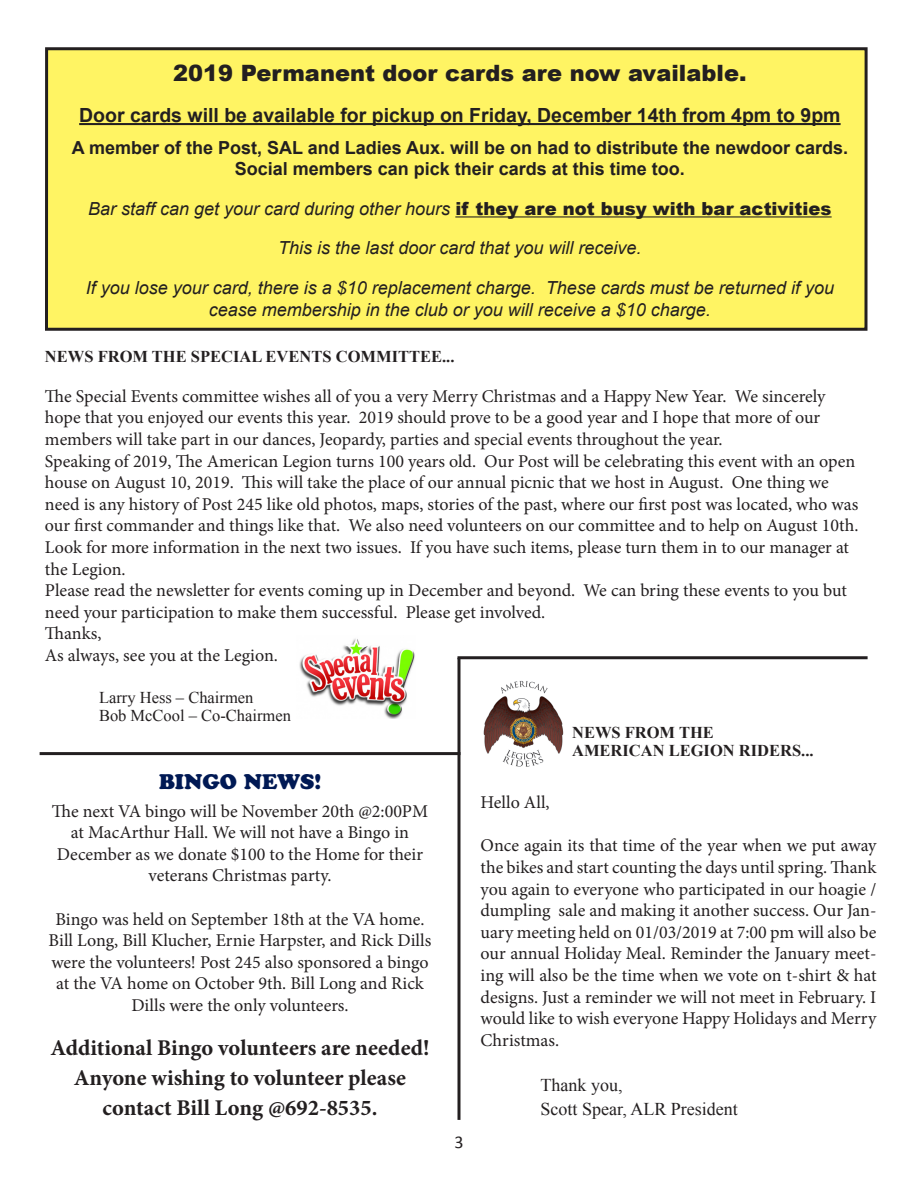
<style>
.page{position:relative;width:918px;height:1188px;background:#fff}
.page>*{position:absolute;margin:0;border:0;box-sizing:border-box;transform-origin:0 0}
.t1{font:700 22.5px "Minion Pro";color:#231f20}
.t2{font:900 22.5px "Arial";color:#231f20}
.t3{font:21px "Cooper Black Std";color:#001954}
.t4{font:700 19.5px "Arial";color:#231f20}
.t5{font:18px/21.6px "Minion Pro";letter-spacing:-.005em;color:#231f20;text-align:center}
.t6{font:italic 18px/21.6px "Arial";color:#231f20;text-align:center}
.t7{font:700 18px/21.6px "Arial";color:#231f20;text-align:center}
.t8{font:18px "Times New Roman";color:#231f20}
.t9{font:18px "Calibri";color:#231f20}
.t10{font:700 16.5px "Times New Roman";color:#231f20}
.t11{font:16.5px "Times New Roman";color:#231f20}
.s1{font-weight:900;font-style:normal}
</style>
<div class="page">
<hr style="left:457px;top:658px;width:3px;height:462px;background:#231f20">
<div style="left:47px;top:49px;width:819px;height:280px;background:#fff463"></div>
<div style="left:45px;top:47px;width:823px;height:284px;border:3px solid #231f20"></div>
<hr style="left:458px;top:656px;width:410px;height:3px;background:#231f20">
<hr style="left:40px;top:752px;width:421px;height:3px;background:#231f20">
<hr style="left:79px;top:123px;width:762px;height:2px;background:#231f20">
<hr style="left:455px;top:216px;width:377px;height:1px;background:#231f20">
<img style="left:483px;top:680px;width:81px;height:87px">
<img style="left:299px;top:638px;width:116px;height:80px">
<p class="t2" style="left:173px;top:56px;width:575px">2019 Permanent door cards are now available.</p>
<p class="t4" style="left:79px;top:102px;width:763px">Door cards will be available for pickup on Friday, December 14th from 4pm to 9pm</p>
<p class="t7" style="left:72px;top:137px;width:778px">A member of the Post, SAL and Ladies Aux. will be on had to distribute the newdoor cards.<br>Social members can pick their cards at this time too.</p>
<p class="t6" style="left:88px;top:198px;width:745px">Bar staff can get your card during other hours <span class="s1">if they are not busy with bar activities</span></p>
<p class="t6" style="left:278px;top:237px;width:365px">This is the last door card that you will receive.</p>
<p class="t6" style="left:86px;top:277px;width:750px">If you lose your card, there is a $10 replacement charge. These cards must be returned if you cease membership in the club or you will receive a $10 charge.</p>
<p class="t10" style="left:45px;top:345px;width:411px">NEWS FROM THE SPECIAL EVENTS COMMITTEE...</p>
<p class="t5" style="left:45px;top:385px;width:815px;text-align:left">The Special Events committee wishes all of you a very Merry Christmas and a Happy New Year. We sincerely hope that you enjoyed our events this year. 2019 should prove to be a good year and I hope that more of our members will take part in our dances, Jeopardy, parties and special events throughout the year.<br>Speaking of 2019, The American Legion turns 100 years old. Our Post will be celebrating this event with an open house on August 10, 2019. This will take the place of our annual picnic that we host in August. One thing we need is any history of Post 245 like old photos, maps, stories of the past, where our first post was located, who was our first commander and things like that. We also need volunteers on our committee and to help on August 10th.<br>Look for more information in the next two issues. If you have such items, please turn them in to our manager at the Legion.<br>Please read the newsletter for events coming up in December and beyond. We can bring these events to you but need your participation to make them successful. Please get involved.<br>Thanks,<br>As always, see you at the Legion.</p>
<p class="t11" style="left:99px;top:686px;width:156px">Larry Hess – Chairmen</p>
<p class="t11" style="left:99px;top:704px;width:194px">Bob McCool – Co-Chairmen</p>
<p class="t3" style="left:159px;top:769px;width:164px">BINGO NEWS!</p>
<p class="t5" style="left:52px;top:800px;width:378px">The next VA bingo will be November 20th @2:00PM at MacArthur Hall. We will not have a Bingo in December as we donate $100 to the Home for their veterans Christmas party.</p>
<p class="t5" style="left:49px;top:908px;width:384px">Bingo was held on September 18th at the VA home.<br>Bill Long, Bill Klucher, Ernie Harpster, and Rick Dills were the volunteers! Post 245 also sponsored a bingo at the VA home on October 9th. Bill Long and Rick Dills were the only volunteers.</p>
<p class="t1" style="left:50px;top:1031px;width:381px">Additional Bingo volunteers are needed!</p>
<p class="t1" style="left:74px;top:1061px;width:334px">Anyone wishing to volunteer please</p>
<p class="t1" style="left:103px;top:1091px;width:276px">contact Bill Long @692-8535.</p>
<p class="t9" style="left:454px;top:1130px;width:11px">3</p>
<p class="t10" style="left:572px;top:721px;width:143px">NEWS FROM THE</p>
<p class="t10" style="left:572px;top:739px;width:243px">AMERICAN LEGION RIDERS...</p>
<p class="t5" style="left:481px;top:792px;width:71px">Hello All,</p>
<p class="t5" style="left:481px;top:835px;width:397px;text-align:justify">Once again its that time of the year when we put away the bikes and start counting the days until spring. Thank you again to everyone who participated in our hoagie / dumpling sale and making it another success. Our Jan&shy;uary meeting held on 01/03/2019 at 7:00 pm will also be our annual Holiday Meal. Reminder the January meet&shy;ing will also be the time when we vote on t-shirt &amp; hat designs. Just a reminder we will not meet in February. I would like to wish everyone Happy Holidays and Merry Christmas.</p>
<p class="t8" style="left:541px;top:1073px;width:83px">Thank you,</p>
<p class="t8" style="left:541px;top:1097px;width:199px">Scott Spear, ALR President</p>
</div>
